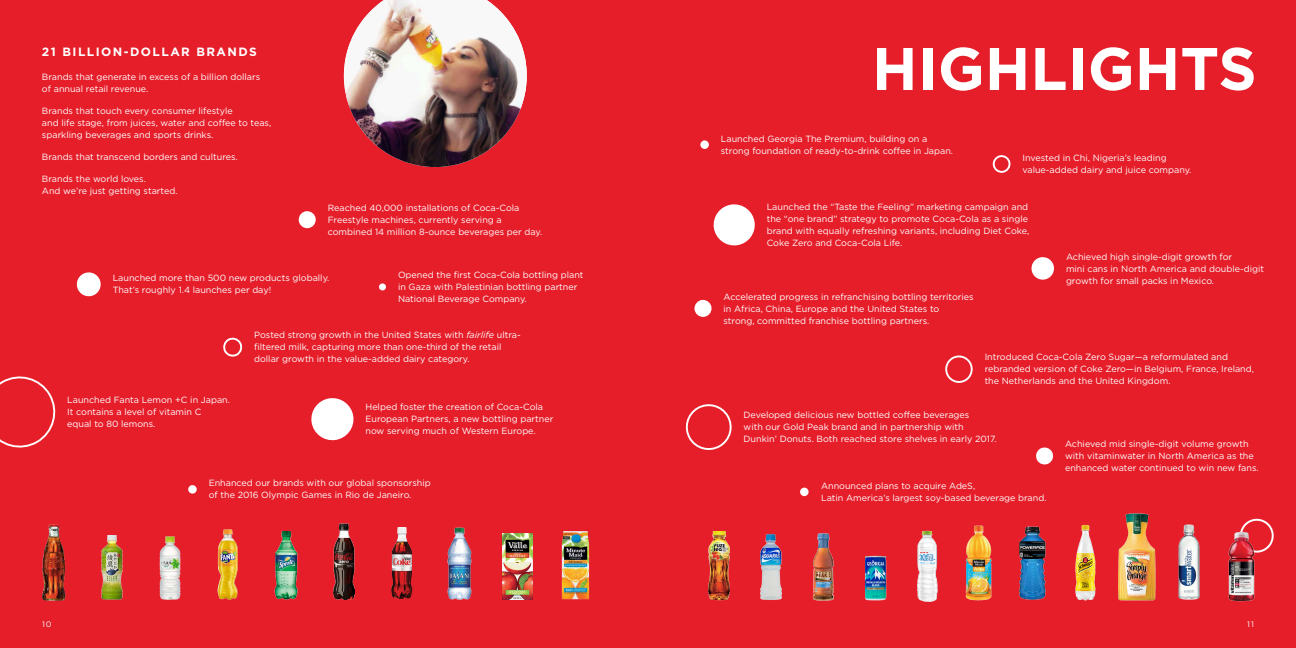
<style>
.page{position:relative;width:1296px;height:648px;background:#fff}
.page>*{position:absolute;margin:0;border:0;box-sizing:border-box;transform-origin:0 0}
.t1{font:700 60px "Gotham";color:#fff}
.t2{font:700 12px "Gotham";letter-spacing:.12em;color:#fff}
.t3{font:9px/12px "Gotham";color:#fff}
.t4{font:8px "Gotham";color:#fff}
.s1{font-style:italic}
</style>
<div class="page">
<div style="left:0;top:0;width:648px;height:648px;background:#e51e2a"></div>
<div style="left:648px;top:0;width:648px;height:648px;background:#e51e2a"></div>
<svg style="left:311px;top:398px;width:43px;height:43px"></svg>
<img style="left:391px;top:527px;width:21px;height:72px">
<img style="left:447px;top:527px;width:24px;height:72px">
<img style="left:217px;top:529px;width:21px;height:70px">
<img style="left:562px;top:531px;width:27px;height:68px">
<img style="left:160px;top:536px;width:21px;height:64px">
<img style="left:275px;top:531px;width:22px;height:68px">
<img style="left:101px;top:535px;width:22px;height:65px">
<img style="left:502px;top:533px;width:31px;height:66px">
<img style="left:42px;top:524px;width:14px;height:76px">
<img style="left:333px;top:524px;width:22px;height:75px">
<svg style="left:713px;top:204px;width:42px;height:42px"></svg>
<svg style="left:992px;top:155px;width:19px;height:18px"></svg>
<svg style="left:1241px;top:519px;width:33px;height:34px"></svg>
<img style="left:1019px;top:526px;width:27px;height:74px">
<img style="left:1075px;top:525px;width:21px;height:76px">
<img style="left:708px;top:532px;width:22px;height:68px">
<img style="left:760px;top:534px;width:22px;height:66px">
<img style="left:1228px;top:530px;width:28px;height:72px">
<img style="left:917px;top:530px;width:21px;height:71px">
<img style="left:1118px;top:513px;width:38px;height:88px">
<img style="left:865px;top:556px;width:21px;height:44px">
<img style="left:965px;top:525px;width:27px;height:76px">
<img style="left:1178px;top:525px;width:21px;height:75px">
<img style="left:812px;top:534px;width:22px;height:66px">
<svg style="left:1031px;top:257px;width:23px;height:23px"></svg>
<svg style="left:298px;top:211px;width:18px;height:18px"></svg>
<svg style="left:379px;top:283px;width:7px;height:8px"></svg>
<svg style="left:223px;top:337px;width:20px;height:20px"></svg>
<div style="left:188px;top:485px;width:9px;height:9px;background:#fff;border-radius:50%"></div>
<svg style="left:76px;top:272px;width:25px;height:25px"></svg>
<svg style="left:0;top:376px;width:56px;height:72px"></svg>
<svg style="left:694px;top:300px;width:18px;height:17px"></svg>
<div style="left:800px;top:487px;width:9px;height:9px;background:#fff;border-radius:50%"></div>
<div style="left:700px;top:140px;width:9px;height:9px;background:#fff;border-radius:50%"></div>
<svg style="left:1036px;top:447px;width:18px;height:18px"></svg>
<svg style="left:945px;top:355px;width:28px;height:28px"></svg>
<svg style="left:685px;top:404px;width:47px;height:46px"></svg>
<img style="left:344px;top:0;width:183px;height:167px">
<h2 class="t2" style="left:42px;top:45px;width:216px">21 BILLION-DOLLAR BRANDS</h2>
<p class="t3" style="left:42px;top:71px;width:220px">Brands that generate in excess of a billion dollars of annual retail revenue.</p>
<p class="t3" style="left:42px;top:105px;width:231px">Brands that touch every consumer lifestyle<br>and life stage, from juices, water and coffee to teas, sparkling beverages and sports drinks.</p>
<p class="t3" style="left:42px;top:151px;width:197px">Brands that transcend borders and cultures.</p>
<p class="t3" style="left:42px;top:173px;width:137px">Brands the world loves.<br>And we’re just getting started.</p>
<p class="t3" style="left:328px;top:201px;width:216px">Reached 40,000 installations of Coca-Cola<br>Freestyle machines, currently serving a combined 14 million 8-ounce beverages per day.</p>
<p class="t3" style="left:113px;top:272px;width:218px">Launched more than 500 new products globally.<br>That’s roughly 1.4 launches per day!</p>
<p class="t3" style="left:398px;top:269px;width:187px">Opened the first Coca-Cola bottling plant in Gaza with Palestinian bottling partner<br>National Beverage Company.</p>
<p class="t3" style="left:254px;top:329px;width:268px">Posted strong growth in the United States with <span class="s1">fairlife</span> ultra&shy;filtered milk, capturing more than one-third of the retail dollar growth in the value-added dairy category.</p>
<p class="t3" style="left:67px;top:394px;width:164px">Launched Fanta Lemon +C in Japan.<br>It contains a level of vitamin C<br>equal to 80 lemons.</p>
<p class="t3" style="left:365px;top:401px;width:189px">Helped foster the creation of Coca-Cola<br>European Partners, a new bottling partner now serving much of Western Europe.</p>
<p class="t3" style="left:209px;top:477px;width:224px">Enhanced our brands with our global sponsorship of the 2016 Olympic Games in Rio de Janeiro.</p>
<h1 class="t1" style="left:872px;top:34px;width:386px">HIGHLIGHTS</h1>
<p class="t3" style="left:721px;top:133px;width:234px">Launched Georgia The Premium, building on a strong foundation of ready-to-drink coffee in Japan.</p>
<p class="t3" style="left:1022px;top:152px;width:171px">Invested in Chi, Nigeria’s leading value-added dairy and juice company.</p>
<p class="t3" style="left:767px;top:201px;width:264px">Launched the “Taste the Feeling” marketing campaign and the “one brand” strategy to promote Coca-Cola as a single brand with equally refreshing variants, including Diet Coke, Coke Zero and Coca-Cola Life.</p>
<p class="t3" style="left:724px;top:290px;width:252px">Accelerated progress in refranchising bottling territories in Africa, China, Europe and the United States to<br>strong, committed franchise bottling partners.</p>
<p class="t3" style="left:1066px;top:250px;width:200px">Achieved high single-digit growth for<br>mini cans in North America and double-digit growth for small packs in Mexico.</p>
<p class="t3" style="left:985px;top:351px;width:271px">Introduced Coca-Cola Zero Sugar—a reformulated and rebranded version of Coke Zero—in Belgium, France, Ireland, the Netherlands and the United Kingdom.</p>
<p class="t3" style="left:744px;top:409px;width:255px">Developed delicious new bottled coffee beverages<br>with our Gold Peak brand and in partnership with<br>Dunkin’ Donuts. Both reached store shelves in early 2017.</p>
<p class="t3" style="left:821px;top:480px;width:227px">Announced plans to acquire AdeS,<br>Latin America’s largest soy-based beverage brand.</p>
<p class="t3" style="left:1065px;top:438px;width:195px">Achieved mid single-digit volume growth with vitaminwater in North America as the enhanced water continued to win new fans.</p>
<p class="t4" style="left:42px;top:620px;width:11px">10</p>
<p class="t4" style="left:1247px;top:620px;width:8px">11</p>
</div>
